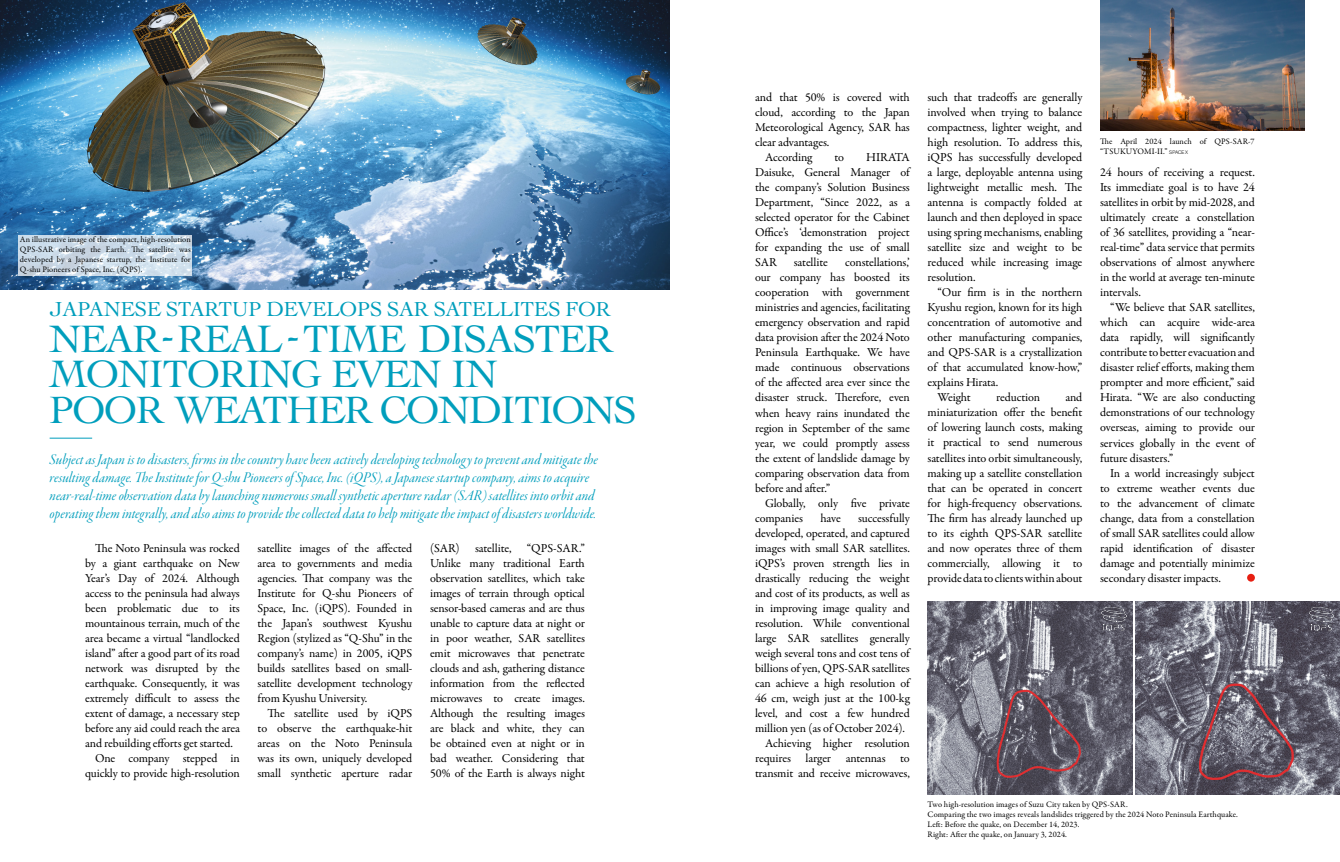
<style>
.page{position:relative;width:1340px;height:862px;background:#fff}
.page>*{position:absolute;margin:0;border:0;box-sizing:border-box;transform-origin:0 0}
.t1{font:40px "Cochin";letter-spacing:-.04em;color:#009ebc}
.t2{font:21.25px "Cochin";letter-spacing:-.02em;color:#009ebc}
.t3{font:15.62px/17.8px "Garamond Premr Pro It Disp";color:#009ebc}
.t4{font:12.25px/15px "Garamond Premr Pro";letter-spacing:-.01em;color:#000;text-align:justify}
.t5{font:8.5px/10px "Garamond Premr Pro";letter-spacing:.01em;color:#000}
.s1{font-family:"N Haas Grotesk DS Std 45 Lt";font-size:5px}
</style>
<div class="page">
<div style="left:1247px;top:573px;width:7px;height:8px;background:#e71f12;border-radius:50%"></div>
<hr style="left:50px;top:437px;width:42px;height:1px;background:#009ebc">
<img style="left:0;top:0;width:670px;height:289px">
<img style="left:1100px;top:0;width:204px;height:130px">
<img style="left:927px;top:601px;width:204px;height:193px">
<img style="left:1095px;top:601px;width:36px;height:35px">
<img style="left:1135px;top:601px;width:204px;height:193px">
<svg style="left:18px;top:234px;width:173px;height:41px;background:#cbdbe9"></svg>
<img style="left:1303px;top:601px;width:36px;height:35px">
<p class="t5" style="left:20px;top:234px;width:172px;text-align:justify">An illustrative image of the compact, high-resolution QPS-SAR orbiting the Earth. The satellite was developed by a Japanese startup, the Institute for Q-shu Pioneers of Space, Inc. (iQPS).</p>
<p class="t2" style="left:50px;top:295px;width:562px">JAPANESE STARTUP DEVELOPS SAR SATELLITES FOR</p>
<p class="t1" style="left:49px;top:312px;width:566px">NEAR-REAL -TIME DISASTER</p>
<p class="t1" style="left:49px;top:347px;width:450px">MONITORING EVEN IN</p>
<p class="t1" style="left:49px;top:382px;width:590px">POOR WEATHER CONDITIONS</p>
<p class="t3" style="left:50px;top:451px;width:550px">Subject as Japan is to disasters, firms in the country have been actively developing technology to prevent and mitigate the resulting damage. The Institute for Q-shu Pioneers of Space, Inc. (iQPS), a Japanese startup company, aims to acquire near-real-time observation data by launching numerous small synthetic aperture radar (SAR) satellites into orbit and operating them integrally, and also aims to provide the collected data to help mitigate the impact of disasters worldwide.</p>
<p class="t4" style="left:85px;top:540px;width:156px;text-indent:10px">The Noto Peninsula was rocked by a giant earthquake on New Year’s Day of 2024. Although access to the peninsula had always been problematic due to its mountainous terrain, much of the area became a virtual “landlocked island” after a good part of its road network was disrupted by the earthquake. Consequently, it was extremely difficult to assess the extent of damage, a necessary step before any aid could reach the area and rebuilding efforts get started.</p>
<p class="t4" style="left:85px;top:750px;width:156px;text-align:right">One company stepped in quickly to provide high-resolution</p>
<p class="t4" style="left:257px;top:540px;width:156px">satellite images of the affected area to governments and media agencies. That company was the Institute for Q-shu Pioneers of Space, Inc. (iQPS). Founded in the Japan’s southwest Kyushu Region (stylized as “Q-Shu” in the company’s name) in 2005, iQPS builds satellites based on small&shy;satellite development technology from Kyushu University.</p>
<p class="t4" style="left:257px;top:705px;width:156px;text-indent:10px">The satellite used by iQPS to observe the earthquake-hit areas on the Noto Peninsula was its own, uniquely developed small synthetic aperture radar</p>
<p class="t4" style="left:430px;top:540px;width:31px">(SAR)</p>
<p class="t4" style="left:475px;top:540px;width:38px">satellite,</p>
<p class="t4" style="left:430px;top:540px;width:156px;text-indent:97px">“QPS-SAR.” Unlike many traditional Earth observation satellites, which take images of terrain through optical sensor-based cameras and are thus unable to capture data at night or in poor weather, SAR satellites emit microwaves that penetrate clouds and ash, gathering distance information from the reflected microwaves to create images.<br>Although the resulting images are black and white, they can be obtained even at night or in bad weather. Considering that 50% of the Earth is always night</p>
<p class="t4" style="left:755px;top:90px;width:156px">and that 50% is covered with cloud, according to the Japan Meteorological Agency, SAR has clear advantages.</p>
<p class="t4" style="left:765px;top:150px;width:49px">According</p>
<p class="t4" style="left:834px;top:150px;width:11px">to</p>
<p class="t4" style="left:755px;top:150px;width:156px;text-indent:111px">HIRATA Daisuke, General Manager of the company’s Solution Business Department, “Since 2022, as a selected operator for the Cabinet Office’s ‘demonstration project for expanding the use of small SAR</p>
<p class="t4" style="left:755px;top:255px;width:156px;text-indent:90px">constellations,’ our company has boosted its cooperation with government ministries and agencies, facilitating emergency observation and rapid data provision after the 2024 Noto Peninsula Earthquake. We have made continuous observations of the affected area ever since the disaster struck. Therefore, even when heavy rains inundated the region in September of the same year, we could promptly assess the extent of landslide damage by comparing observation data from before and after.”</p>
<p class="t4" style="left:755px;top:495px;width:156px;text-indent:10px">Globally, only five private companies</p>
<p class="t4" style="left:793px;top:255px;width:36px">satellite</p>
<p class="t4" style="left:755px;top:510px;width:156px;text-indent:103px">successfully developed, operated, and captured images with small SAR satellites. iQPS’s proven strength lies in drastically reducing the weight and cost of its products, as well as in improving image quality and resolution. While conventional large SAR satellites generally weigh several tons and cost tens of billions of yen, QPS-SAR satellites can achieve a high resolution of 46 cm, weigh just at the 100-kg level, and cost a few hundred million yen (as of October 2024).</p>
<p class="t4" style="left:755px;top:735px;width:156px;text-indent:10px">Achieving higher resolution requires larger antennas to transmit and receive microwaves,</p>
<p class="t4" style="left:820px;top:510px;width:22px">have</p>
<p class="t4" style="left:927px;top:90px;width:156px">such that tradeoffs are generally involved when trying to balance compactness, lighter weight, and high resolution. To address this, iQPS has successfully developed a large, deployable antenna using lightweight metallic mesh. The antenna is compactly folded at launch and then deployed in space using spring mechanisms, enabling satellite size and weight to be reduced while increasing image resolution.</p>
<p class="t4" style="left:927px;top:285px;width:156px;text-indent:10px">“Our firm is in the northern Kyushu region, known for its high concentration of automotive and other manufacturing companies, and QPS-SAR is a crystallization of that accumulated know-how,” explains Hirata.</p>
<p class="t4" style="left:937px;top:390px;width:35px">Weight</p>
<p class="t4" style="left:996px;top:390px;width:45px">reduction</p>
<p class="t4" style="left:927px;top:390px;width:156px;text-indent:138px">and miniaturization offer the benefit of lowering launch costs, making it practical to send numerous satellites into orbit simultaneously, making up a satellite constellation that can be operated in concert for high-frequency observations.<br>The firm has already launched up to its eighth QPS-SAR satellite and now operates three of them commercially, allowing it to provide data to clients within about</p>
<p class="t5" style="left:1100px;top:136px;width:156px">The April 2024 launch of QPS-SAR-7 “TSUKUYOMI-II.” <span class="s1">SPACE X</span></p>
<p class="t4" style="left:1100px;top:165px;width:156px">24 hours of receiving a request.<br>Its immediate goal is to have 24 satellites in orbit by mid-2028, and ultimately create a constellation of 36 satellites, providing a “near&shy;real-time” data service that permits observations of almost anywhere in the world at average ten-minute intervals.</p>
<p class="t4" style="left:1100px;top:300px;width:156px;text-indent:10px">“We believe that SAR satellites, which can acquire wide-area data rapidly, will significantly contribute to better evacuation and disaster relief efforts, making them prompter and more efficient,” said Hirata. “We are also conducting demonstrations of our technology overseas, aiming to provide our services globally in the event of future disasters.”</p>
<p class="t4" style="left:1100px;top:465px;width:156px;text-indent:10px">In a world increasingly subject to extreme weather events due to the advancement of climate change, data from a constellation of small SAR satellites could allow rapid identification of disaster damage and potentially minimize secondary disaster impacts.</p>
<p class="t5" style="left:927px;top:798px;width:202px">Two high-resolution images of Suzu City taken by QPS-SAR.</p>
<p class="t5" style="left:927px;top:808px;width:312px">Comparing the two images reveals landslides triggered by the 2024 Noto Peninsula Earthquake.</p>
<p class="t5" style="left:927px;top:818px;width:153px">Left: Before the quake, on December 14, 2023.</p>
<p class="t5" style="left:927px;top:828px;width:141px">Right: After the quake, on January 3, 2024.</p>
</div>
